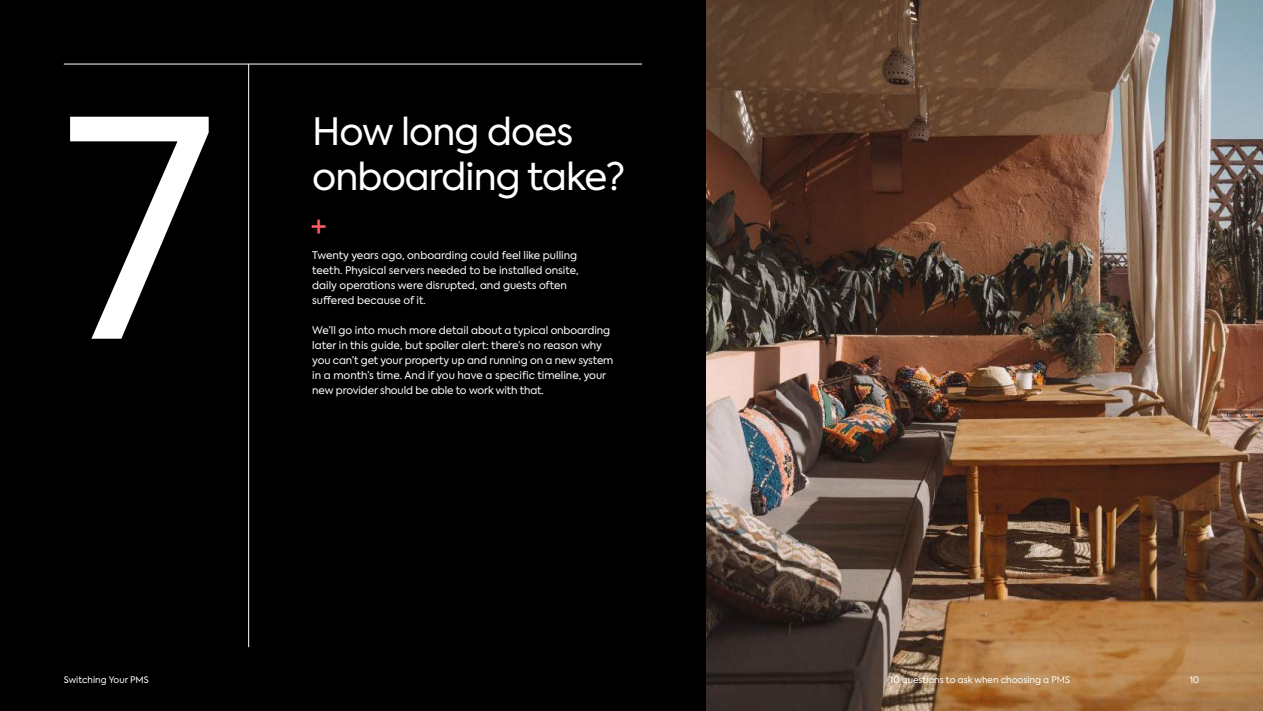
<style>
.page{position:relative;width:1263px;height:711px;background:#fff}
.page>*{position:absolute;margin:0;border:0;box-sizing:border-box;transform-origin:0 0}
.t1{font:300px "Axiforma";color:#fff}
.t2{font:37.5px/45px "Axiforma";letter-spacing:-.025em;color:#fff}
.t3{font:30px "Axiforma";color:#ff5e64}
.t4{font:10.5px/15px "Axiforma";color:#fff}
.t5{font:9px "Axiforma";color:#fff}
</style>
<div class="page">
<img style="left:706px;top:0;width:557px;height:710px">
<div style="left:0;top:0;width:706px;height:710px;background:#000"></div>
<hr style="left:64px;top:64px;width:578px;height:1px;background:#fff">
<hr style="left:248px;top:64px;width:1px;height:582px;background:#fff">
<h1 class="t1" style="left:64px;top:38px;width:151px">7</h1>
<h2 class="t2" style="left:312px;top:109px;width:314px">How long does onboarding take?</h2>
<h3 class="t3" style="left:311px;top:206px;width:17px">+</h3>
<p class="t4" style="left:312px;top:248px;width:268px">Twenty years ago, onboarding could feel like pulling teeth. Physical servers needed to be installed onsite, daily operations were disrupted, and guests often suffered because of it.</p>
<p class="t4" style="left:312px;top:323px;width:303px">We’ll go into much more detail about a typical onboarding later in this guide, but spoiler alert: there’s no reason why you can’t get your property up and running on a new system in a month’s time. And if you have a specific timeline, your new provider should be able to work with that.</p>
<p class="t5" style="left:64px;top:674px;width:87px">Switching Your PMS</p>
<p class="t5" style="left:1190px;top:674px;width:11px">10</p>
<p class="t5" style="left:890px;top:674px;width:182px">10 questions to ask when choosing a PMS</p>
</div>
